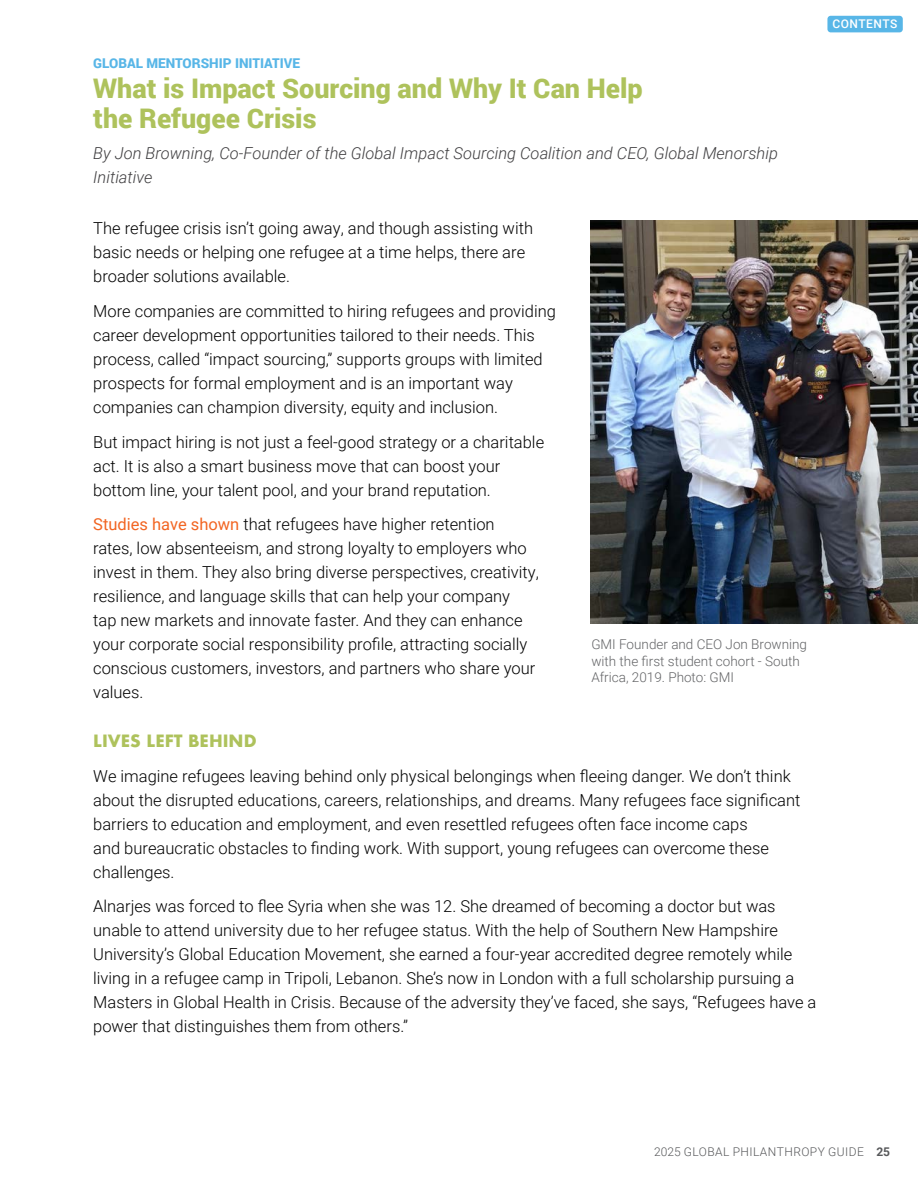
<style>
.page{position:relative;width:918px;height:1188px;background:#fff}
.page>*{position:absolute;margin:0;border:0;box-sizing:border-box;transform-origin:0 0}
.t1{font:900 27px/30px "Roboto";color:#aec25c}
.t2{font:300 16.5px/24px "Roboto";color:#000}
.t3{font:italic 300 16.5px/24px "Roboto";color:#414042}
.t4{font:700 16.5px "Futura";color:#aec25c}
.t5{font:300 13.5px/16.5px "Roboto";color:#636466}
.t6{font:900 13.5px "Roboto";color:#58b6e7}
.t7{font:300 12px "Roboto";letter-spacing:.035em;color:#58595b}
.t8{font:500 12px "Roboto";letter-spacing:.035em;color:#fff}
.s1{font-weight:400;color:#f26522}
.s2{font-weight:700}
</style>
<div class="page">
<div style="left:827px;top:16px;width:76px;height:16px;background:#58b6e7;border-radius:3px"></div>
<img style="left:591px;top:220px;width:327px;height:404px">
<p class="t6" style="left:93px;top:54px;width:208px">GLOBAL MENTORSHIP INITIATIVE</p>
<h1 class="t1" style="left:93px;top:72px;width:551px">What is Impact Sourcing and Why It Can Help the Refugee Crisis</h1>
<p class="t3" style="left:93px;top:140px;width:686px">By Jon Browning, Co-Founder of the Global Impact Sourcing Coalition and CEO, Global Menorship<br>Initiative</p>
<p class="t2" style="left:93px;top:215px;width:441px">The refugee crisis isn’t going away, and though assisting with basic needs or helping one refugee at a time helps, there are broader solutions available.</p>
<p class="t2" style="left:93px;top:298px;width:464px">More companies are committed to hiring refugees and providing career development opportunities tailored to their needs. This process, called “impact sourcing,” supports groups with limited prospects for formal employment and is an important way companies can champion diversity, equity and inclusion.</p>
<p class="t2" style="left:93px;top:429px;width:452px">But impact hiring is not just a feel-good strategy or a charitable act. It is also a smart business move that can boost your bottom line, your talent pool, and your brand reputation.</p>
<p class="t2" style="left:93px;top:512px;width:447px"><span class="s1">Studies have shown</span> that refugees have higher retention<br>rates, low absenteeism, and strong loyalty to employers who invest in them. They also bring diverse perspectives, creativity, resilience, and language skills that can help your company<br>tap new markets and innovate faster. And they can enhance your corporate social responsibility profile, attracting socially conscious customers, investors, and partners who share your values.</p>
<p class="t4" style="left:93px;top:729px;width:165px">LIVES LEFT BEHIND</p>
<p class="t2" style="left:93px;top:763px;width:709px">We imagine refugees leaving behind only physical belongings when fleeing danger. We don’t think about the disrupted educations, careers, relationships, and dreams. Many refugees face significant barriers to education and employment, and even resettled refugees often face income caps<br>and bureaucratic obstacles to finding work. With support, young refugees can overcome these challenges.</p>
<p class="t2" style="left:93px;top:894px;width:725px">Alnarjes was forced to flee Syria when she was 12. She dreamed of becoming a doctor but was unable to attend university due to her refugee status. With the help of Southern New Hampshire University’s Global Education Movement, she earned a four-year accredited degree remotely while living in a refugee camp in Tripoli, Lebanon. She’s now in London with a full scholarship pursuing a Masters in Global Health in Crisis. Because of the adversity they’ve faced, she says, “Refugees have a power that distinguishes them from others.”</p>
<p class="t5" style="left:591px;top:636px;width:217px">GMI Founder and CEO Jon Browning with the first student cohort - South<br>Africa, 2019. Photo: GMI</p>
<p class="t8" style="left:833px;top:16px;width:66px">CONTENTS</p>
<p class="t7" style="left:654px;top:1143px;width:237px">2025 GLOBAL PHILANTHROPY GUIDE <span class="s2">25</span></p>
</div>
